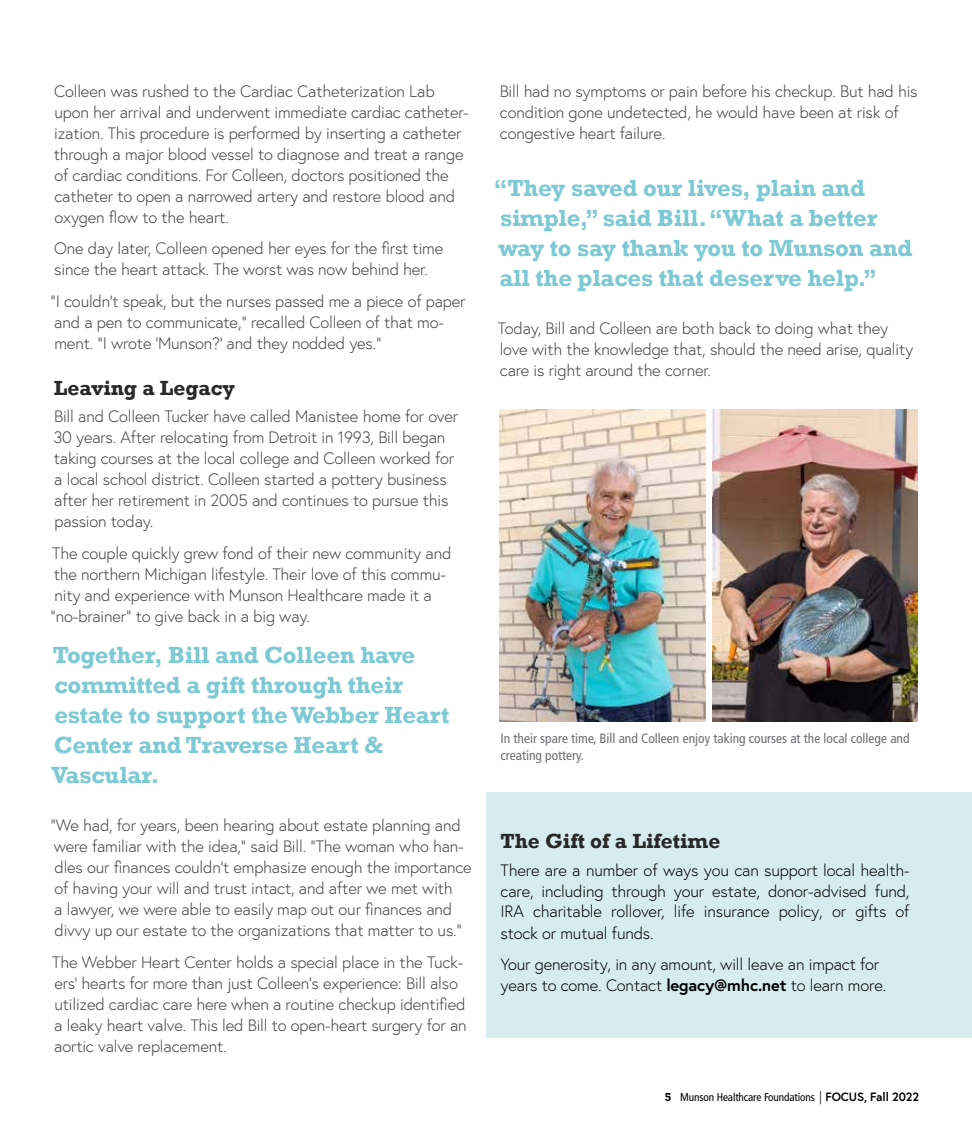
<style>
.page{position:relative;width:972px;height:1134px;background:#fff}
.page>*{position:absolute;margin:0;border:0;box-sizing:border-box;transform-origin:0 0}
.t1{font:700 24px/30px "Rockwell";letter-spacing:-.01em;color:#7dc9d4}
.t2{font:700 21px "Rockwell";color:#292829}
.t3{font:300 16.5px/21px "Europa";letter-spacing:-.01em;color:#414042}
.t4{font:300 16.5px/21px "Europa";letter-spacing:-.01em;color:#000;text-align:justify}
.t5{font:condensed 13.5px/16.5px "Frutiger";color:#6d6e71}
.t6{font:condensed 11.25px "Frutiger";letter-spacing:-.01em;color:#000}
.s1{font-weight:700}
.s2{font-family:"Rockwell";font-weight:700;font-stretch:normal;font-size:12px}
.s3{font-weight:300;font-size:13.5px}
.s4{font-family:"Europa";font-weight:700;font-stretch:normal;font-size:12px}
</style>
<div class="page">
<div style="left:486px;top:792px;width:486px;height:246px;background:#d7ecef"></div>
<img style="left:712px;top:410px;width:206px;height:311px">
<img style="left:500px;top:410px;width:205px;height:311px">
<p class="t3" style="left:54px;top:80px;width:416px">Colleen was rushed to the Cardiac Catheterization Lab upon her arrival and underwent immediate cardiac catheter&shy;ization. This procedure is performed by inserting a catheter through a major blood vessel to diagnose and treat a range of cardiac conditions. For Colleen, doctors positioned the catheter to open a narrowed artery and restore blood and oxygen flow to the heart.</p>
<p class="t3" style="left:54px;top:238px;width:391px">One day later, Colleen opened her eyes for the first time since the heart attack. The worst was now behind her.</p>
<p class="t3" style="left:51px;top:291px;width:417px">“I couldn’t speak, but the nurses passed me a piece of paper and a pen to communicate,” recalled Colleen of that mo&shy;ment. “I wrote ‘Munson?’ and they nodded yes.”</p>
<p class="t2" style="left:54px;top:375px;width:183px">Leaving a Legacy</p>
<p class="t3" style="left:54px;top:406px;width:406px">Bill and Colleen Tucker have called Manistee home for over 30 years. After relocating from Detroit in 1993, Bill began taking courses at the local college and Colleen worked for a local school district. Colleen started a pottery business after her retirement in 2005 and continues to pursue this passion today.</p>
<p class="t3" style="left:50px;top:543px;width:402px">The couple quickly grew fond of their new community and the northern Michigan lifestyle. Their love of this commu&shy;nity and experience with Munson Healthcare made it a “no-brainer” to give back in a big way.</p>
<h1 class="t1" style="left:51px;top:640px;width:400px">Together, Bill and Colleen have committed a gift through their estate to support the Webber Heart<br>Center and Traverse Heart &amp;<br>Vascular.</h1>
<p class="t3" style="left:51px;top:815px;width:423px">“We had, for years, been hearing about estate planning and were familiar with the idea,” said Bill. “The woman who han&shy;dles our finances couldn’t emphasize enough the importance of having your will and trust intact, and after we met with<br>a lawyer, we were able to easily map out our finances and divvy up our estate to the organizations that matter to us.”</p>
<p class="t3" style="left:52px;top:951px;width:416px">The Webber Heart Center holds a special place in the Tuck&shy;ers’ hearts for more than just Colleen’s experience: Bill also utilized cardiac care here when a routine checkup identified a leaky heart valve. This led Bill to open-heart surgery for an aortic valve replacement.</p>
<p class="t3" style="left:500px;top:80px;width:419px">Bill had no symptoms or pain before his checkup. But had his condition gone undetected, he would have been at risk of congestive heart failure.</p>
<h1 class="t1" style="left:493px;top:173px;width:421px">“They saved our lives, plain and simple,” said Bill. “What a better way to say thank you to Munson and all the places that deserve help.”</h1>
<p class="t3" style="left:498px;top:317px;width:417px">Today, Bill and Colleen are both back to doing what they love with the knowledge that, should the need arise, quality care is right around the corner.</p>
<p class="t5" style="left:501px;top:731px;width:411px">In their spare time, Bill and Colleen enjoy taking courses at the local college and creating pottery.</p>
<p class="t2" style="left:501px;top:828px;width:221px">The Gift of a Lifetime</p>
<p class="t4" style="left:501px;top:859px;width:411px">There are a number of ways you can support local health&shy;care, including through your estate, donor-advised fund, IRA charitable rollover, life insurance policy, or gifts of stock or mutual funds.</p>
<p class="t4" style="left:501px;top:954px;width:387px">Your generosity, in any amount, will leave an impact for years to come. Contact <span class="s1">legacy@mhc.net</span> to learn more.</p>
<p class="t6" style="left:665px;top:1091px;width:256px"><span class="s2">5</span> Munson Healthcare Foundations <span class="s3">|</span> <span class="s4">FOCUS, Fall 2022</span></p>
</div>
